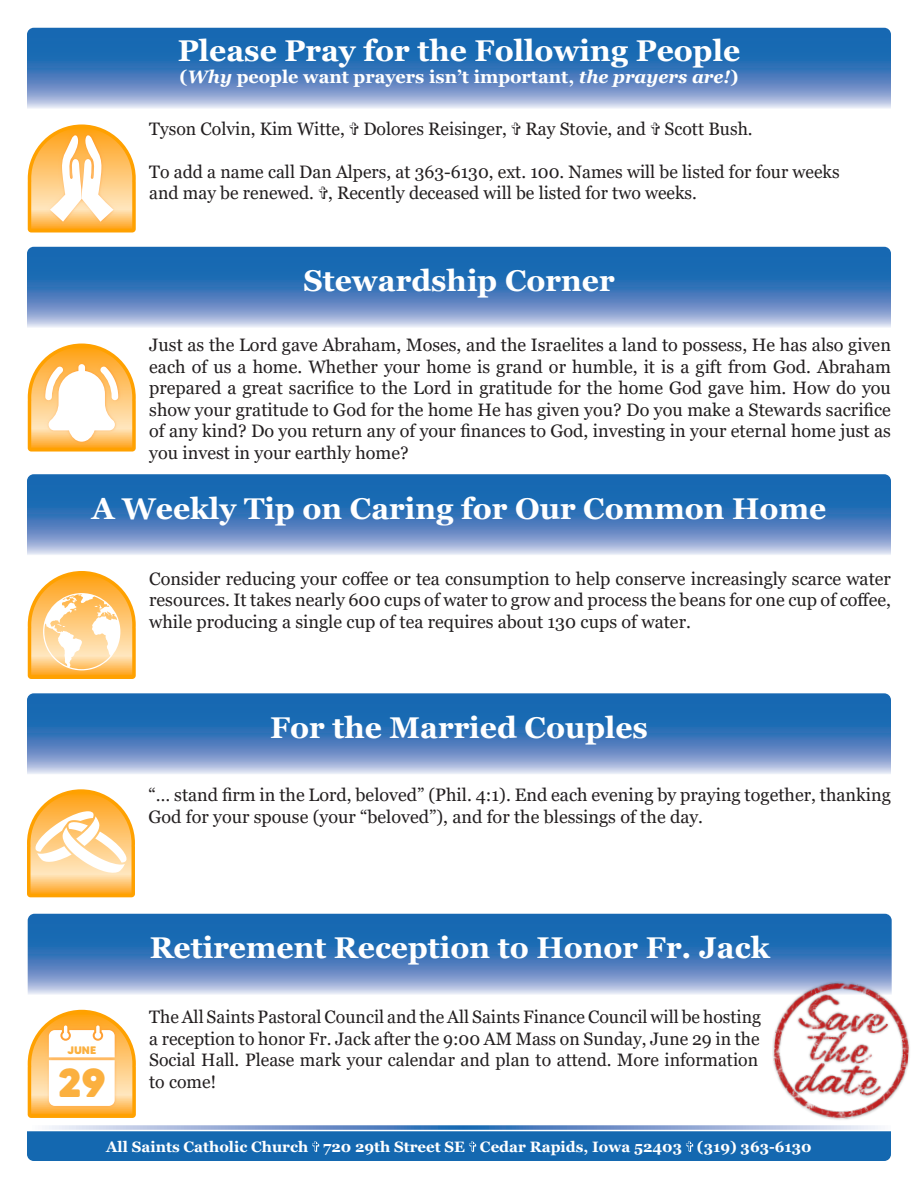
<style>
.page{position:relative;width:918px;height:1188px;background:#fff}
.page>*{position:absolute;margin:0;border:0;box-sizing:border-box;transform-origin:0 0}
.t1{font:800 40.35px "MADE Tommy Soft";color:#fbb03f}
.t2{font:700 30px "Georgia";color:#fff}
.t3{font:18px/21.6px "Georgia";color:#231f20;text-align:justify}
.t4{font:700 18px "Georgia";color:#fff}
.t5{font:700 15px "Georgia";color:#fff}
.t6{font:800 10.8px "MADE Tommy Soft";color:#fbb03f}
.s1{font-style:italic}
</style>
<div class="page">
<svg style="left:45px;top:1125px;width:836px;height:5px;background:#93add6"></svg>
<div style="left:27px;top:1131px;width:864px;height:30px;background:#1468b0"></div>
<svg style="left:27px;top:28px;width:864px;height:81px;background:#4d83c0"></svg>
<svg style="left:27px;top:247px;width:864px;height:81px;background:#4d83c0"></svg>
<svg style="left:28px;top:125px;width:108px;height:108px"></svg>
<svg style="left:28px;top:344px;width:108px;height:108px"></svg>
<svg style="left:27px;top:474px;width:864px;height:81px;background:#4c83c0"></svg>
<svg style="left:28px;top:571px;width:108px;height:108px"></svg>
<svg style="left:27px;top:693px;width:864px;height:81px;background:#4c83c0"></svg>
<svg style="left:27px;top:789px;width:108px;height:108px"></svg>
<svg style="left:28px;top:914px;width:864px;height:81px;background:#4a82bf"></svg>
<svg style="left:28px;top:1010px;width:108px;height:108px"></svg>
<img style="left:770px;top:979px;width:140px;height:141px">
<p class="t2" style="left:178px;top:32px;width:564px">Please Pray for the Following People</p>
<p class="t4" style="left:180px;top:65px;width:560px">(<span class="s1">Why</span> people want prayers isn’t important, <span class="s1">the prayers are!</span>)</p>
<p class="t3" style="left:149px;top:118px;width:605px">Tyson Colvin, Kim Witte, Dolores Reisinger, Ray Stovie, and Scott Bush.</p>
<p class="t3" style="left:149px;top:161px;width:692px">To add a name call Dan Alpers, at 363-6130, ext. 100. Names will be listed for four weeks</p>
<p class="t3" style="left:149px;top:183px;width:549px">and may be renewed. , Recently deceased will be listed for two weeks.</p>
<p class="t2" style="left:303px;top:261px;width:313px">Stewardship Corner</p>
<p class="t3" style="left:149px;top:334px;width:743px">Just as the Lord gave Abraham, Moses, and the Israelites a land to possess, He has also given each of us a home. Whether your home is grand or humble, it is a gift from God. Abraham prepared a great sacrifice to the Lord in gratitude for the home God gave him. How do you show your gratitude to God for the home He has given you? Do you make a Stewards sacrifice of any kind? Do you return any of your finances to God, investing in your eternal home just as you invest in your earthly home?</p>
<p class="t2" style="left:92px;top:489px;width:736px">A Weekly Tip on Caring for Our Common Home</p>
<p class="t3" style="left:149px;top:568px;width:743px">Consider reducing your coffee or tea consumption to help conserve increasingly scarce water resources. It takes nearly 600 cups of water to grow and process the beans for one cup of coffee, while producing a single cup of tea requires about 130 cups of water.</p>
<p class="t2" style="left:270px;top:708px;width:380px">For the Married Couples</p>
<p class="t3" style="left:148px;top:785px;width:744px">“… stand firm in the Lord, beloved” (Phil. 4:1). End each evening by praying together, thanking<br>God for your spouse (your “beloved”), and for the blessings of the day.</p>
<p class="t6" style="left:67px;top:1043px;width:30px">JUNE</p>
<p class="t1" style="left:58px;top:1057px;width:50px">29</p>
<p class="t2" style="left:150px;top:928px;width:621px">Retirement Reception to Honor Fr. Jack</p>
<p class="t3" style="left:149px;top:1006px;width:613px;text-align:left">The All Saints Pastoral Council and the All Saints Finance Council will be hosting a reception to honor Fr. Jack after the 9:00 AM Mass on Sunday, June 29 in the Social Hall. Please mark your calendar and plan to attend. More information to come!</p>
<p class="t5" style="left:106px;top:1137px;width:707px">All Saints Catholic Church 720 29th Street SE Cedar Rapids, Iowa 52403 (319) 363-6130</p>
</div>
